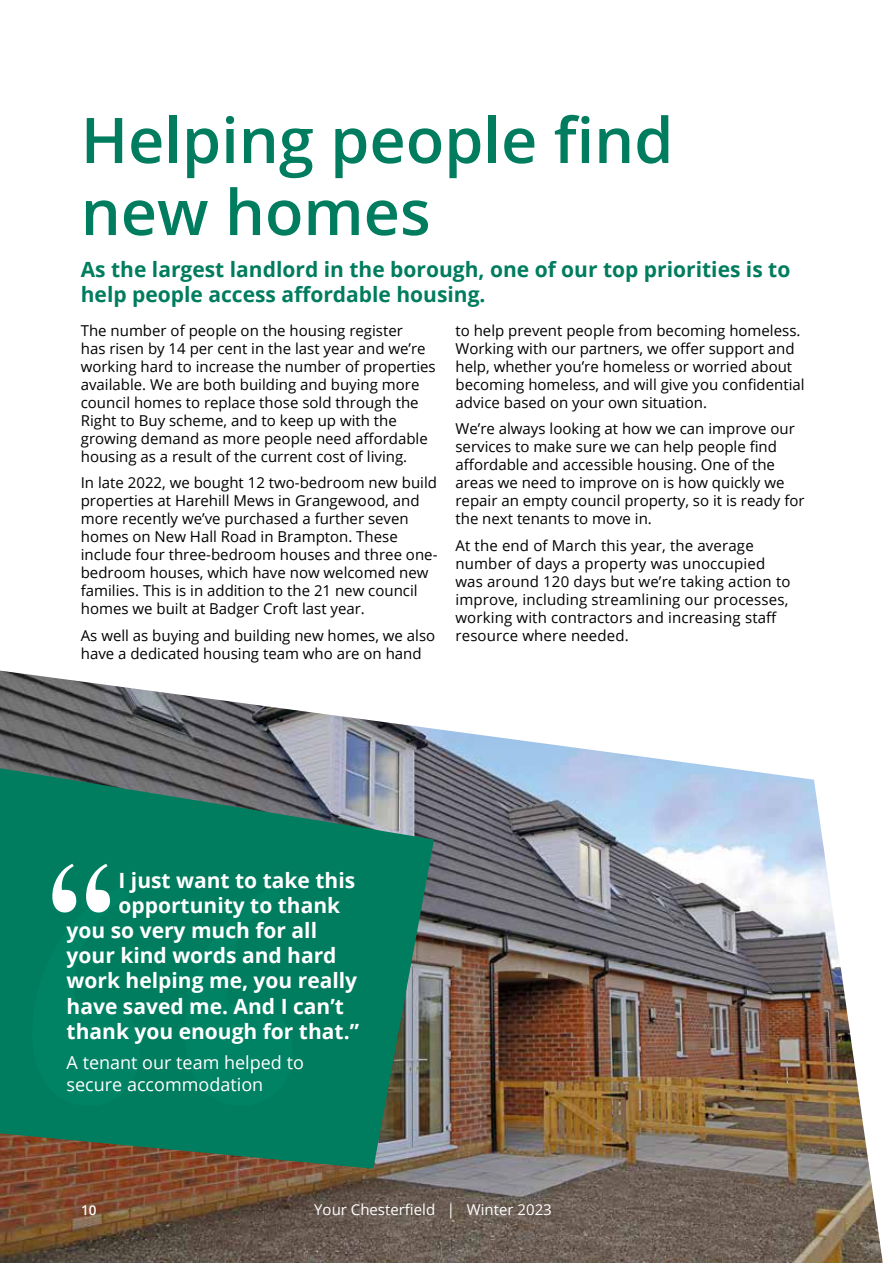
<style>
.page{position:relative;width:893px;height:1263px;background:#fff}
.page>*{position:absolute;margin:0;border:0;box-sizing:border-box;transform-origin:0 0}
.t1{font:600 63px "Open Sans";color:#007c5e}
.t2{font:700 21px "Open Sans";color:#fff}
.t3{font:700 21px "Open Sans";color:#007c5e}
.t4{font:18px/21.6px "Open Sans";color:#fff}
.t5{font:15px/18px "Open Sans";color:#000}
.t6{font:15px "Open Sans";color:#fff}
.t7{font:600 13.5px "Open Sans";color:#fff}
</style>
<div class="page">
<img style="left:0;top:671px;width:883px;height:592px">
<svg style="left:0;top:768px;width:434px;height:401px;background:#207861"></svg>
<div style="left:185px;top:886px;width:108px;height:220px;background:#008265"></div>
<div style="left:32px;top:864px;width:108px;height:242px;background:#008265"></div>
<p class="t1" style="left:81px;top:97px;width:594px">Helping people find</p>
<p class="t1" style="left:81px;top:169px;width:351px">new homes</p>
<p class="t3" style="left:81px;top:255px;width:711px">As the largest landlord in the borough, one of our top priorities is to</p>
<p class="t3" style="left:81px;top:280px;width:406px">help people access affordable housing.</p>
<p class="t5" style="left:81px;top:321px;width:356px">The number of people on the housing register<br>has risen by 14 per cent in the last year and we’re working hard to increase the number of properties available. We are both building and buying more council homes to replace those sold through the Right to Buy scheme, and to keep up with the</p>
<p class="t5" style="left:81px;top:429px;width:348px">growing demand as more people need affordable</p>
<p class="t5" style="left:81px;top:447px;width:328px">housing as a result of the current cost of living.</p>
<p class="t5" style="left:81px;top:473px;width:358px">In late 2022, we bought 12 two-bedroom new build properties at Harehill Mews in Grangewood, and more recently we’ve purchased a further seven homes on New Hall Road in Brampton. These include four three-bedroom houses and three one&shy;bedroom houses, which have now welcomed new families. This is in addition to the 21 new council homes we built at Badger Croft last year.</p>
<p class="t5" style="left:81px;top:626px;width:356px">As well as buying and building new homes, we also have a dedicated housing team who are on hand</p>
<p class="t5" style="left:455px;top:321px;width:346px">to help prevent people from becoming homeless.</p>
<p class="t5" style="left:455px;top:339px;width:341px">Working with our partners, we offer support and</p>
<p class="t5" style="left:455px;top:357px;width:338px">help, whether you’re homeless or worried about</p>
<p class="t5" style="left:455px;top:375px;width:351px">becoming homeless, and will give you confidential</p>
<p class="t5" style="left:455px;top:389px;width:341px;line-height:26.5px">advice based on your own situation.<br>We’re always looking at how we can improve our</p>
<p class="t5" style="left:455px;top:437px;width:323px">services to make sure we can help people find affordable and accessible housing. One of the</p>
<p class="t5" style="left:455px;top:473px;width:351px">areas we need to improve on is how quickly we repair an empty council property, so it is ready for the next tenants to move in.</p>
<p class="t5" style="left:455px;top:536px;width:337px">At the end of March this year, the average number of days a property was unoccupied was around 120 days but we’re taking action to improve, including streamlining our processes,</p>
<p class="t5" style="left:455px;top:608px;width:323px">working with contractors and increasing staff</p>
<p class="t5" style="left:455px;top:626px;width:175px">resource where needed.</p>
<p class="t2" style="left:119px;top:865px;width:238px">I just want to take this</p>
<p class="t2" style="left:119px;top:890px;width:223px">opportunity to thank</p>
<p class="t2" style="left:67px;top:915px;width:252px">you so very much for all</p>
<p class="t2" style="left:67px;top:941px;width:271px">your kind words and hard</p>
<p class="t2" style="left:67px;top:966px;width:292px">work helping me, you really</p>
<p class="t2" style="left:67px;top:991px;width:279px">have saved me. And I can’t</p>
<p class="t2" style="left:67px;top:1016px;width:294px">thank you enough for that.”</p>
<p class="t4" style="left:67px;top:1051px;width:239px">A tenant our team helped to secure accommodation</p>
<p class="t7" style="left:81px;top:1201px;width:17px">10</p>
<p class="t6" style="left:314px;top:1199px;width:239px">Your Chesterfield | Winter 2023</p>
</div>
